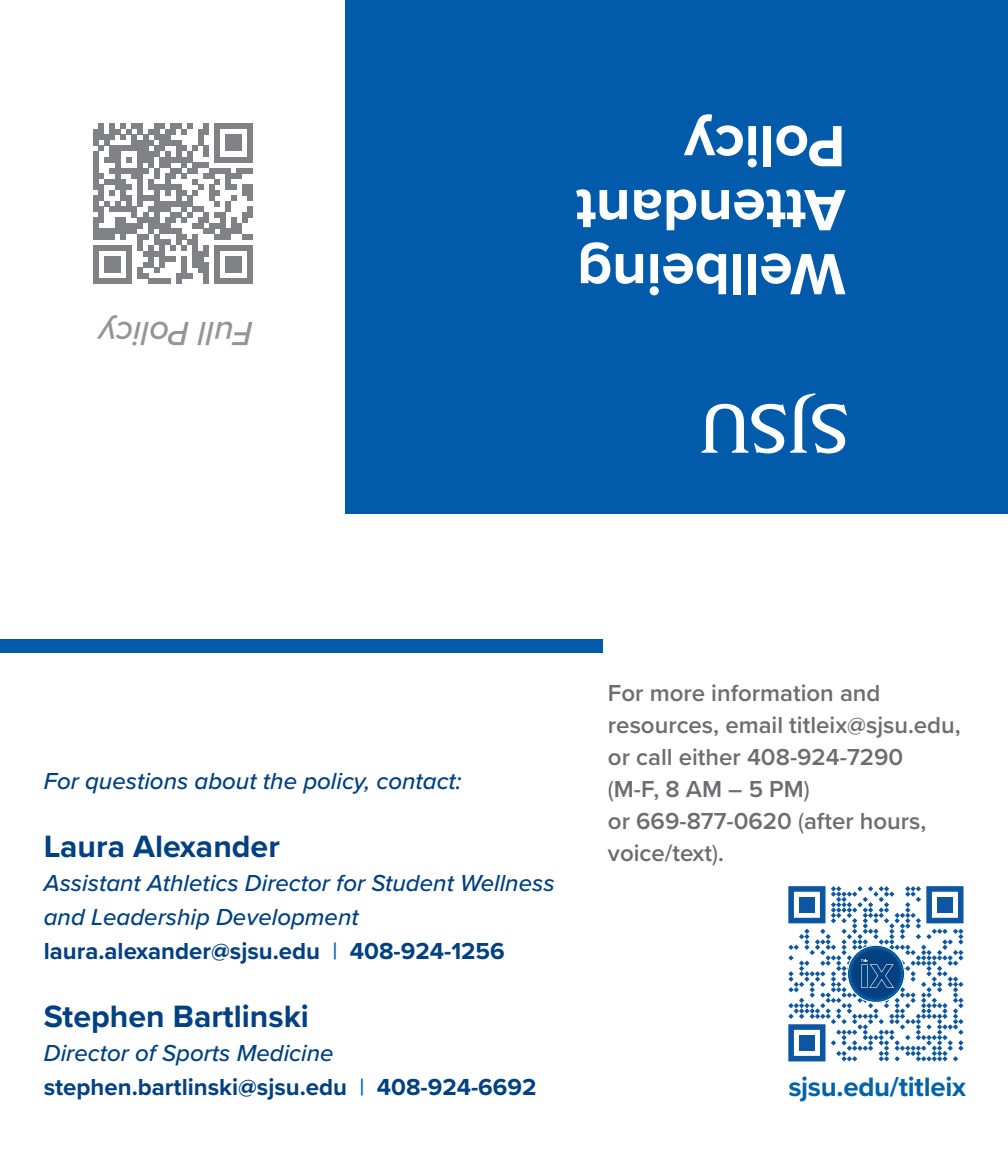
<style>
.page{position:relative;width:1008px;height:1154px;background:#fff}
.page>*{position:absolute;margin:0;border:0;box-sizing:border-box;transform-origin:0 0}
.t1{font:italic 500 34.8px "Proxima Nova";color:#939598}
.t2{font:700 32px "Proxima Nova";color:#014081}
.t3{font:700 27.6px "Proxima Nova";letter-spacing:-.01em;color:#0163a7}
.t4{font:italic 500 24px/34px "Proxima Nova";color:#014081}
.t5{font:600 24px/32px "Proxima Nova";color:#6c6d70}
.t6{font:700 24px/34px "Proxima Nova";color:#014081}
.s1{font-weight:700;font-style:normal}
.s2{font-weight:600;font-style:normal;color:#106db7}
.s3{font-weight:500;font-style:italic}
.s4{font-weight:600;color:#106db7}
.s5{font-weight:400}
</style>
<div class="page">
<svg style="left:93px;top:124px;width:160px;height:160px"></svg>
<div style="left:346px;top:0;width:662px;height:514px;background:#015aaa"></div>
<svg style="left:761px;top:253px;width:84px;height:41px"></svg>
<div style="left:748px;top:254px;width:8px;height:40px;background:#fff"></div>
<div style="left:733px;top:254px;width:8px;height:40px;background:#fff"></div>
<svg style="left:663px;top:253px;width:63px;height:41px"></svg>
<div style="left:650px;top:254px;width:8px;height:29px;background:#fff"></div>
<div style="left:650px;top:286px;width:9px;height:9px;background:#fff;border-radius:50%"></div>
<svg style="left:616px;top:254px;width:27px;height:30px"></svg>
<svg style="left:581px;top:242px;width:29px;height:42px"></svg>
<svg style="left:702px;top:189px;width:144px;height:41px"></svg>
<svg style="left:667px;top:189px;width:29px;height:41px"></svg>
<svg style="left:634px;top:189px;width:27px;height:31px"></svg>
<svg style="left:576px;top:189px;width:51px;height:38px"></svg>
<svg style="left:776px;top:125px;width:66px;height:41px"></svg>
<div style="left:763px;top:126px;width:8px;height:40px;background:#fff"></div>
<div style="left:748px;top:126px;width:8px;height:29px;background:#fff"></div>
<div style="left:748px;top:158px;width:9px;height:9px;background:#fff;border-radius:50%"></div>
<svg style="left:684px;top:114px;width:59px;height:42px"></svg>
<svg style="left:701px;top:393px;width:146px;height:60px"></svg>
<div style="left:0;top:639px;width:603px;height:14px;background:#015aaa"></div>
<svg style="left:788px;top:886px;width:176px;height:175px"></svg>
<h1 class="t1" style="left:253px;top:359px;width:156px;rotate:-180deg">Full Policy</h1>
<p class="t4" style="left:44px;top:763px;width:419px">For questions about the policy, contact:</p>
<h2 class="t2" style="left:44px;top:822px;width:238px">Laura Alexander</h2>
<p class="t4" style="left:44px;top:865px;width:512px">Assistant Athletics Director for Student Wellness and Leadership Development <span class="s1">laura.alexander@sjsu.edu</span> <span class="s2">|</span> <span class="s1">408-924-1256</span></p>
<h2 class="t2" style="left:44px;top:992px;width:267px">Stephen Bartlinski</h2>
<p class="t6" style="left:44px;top:1035px;width:494px"><span class="s3">Director of Sports Medicine </span>stephen.bartlinski@sjsu.edu <span class="s4">|</span> 408-924-6692</p>
<p class="t5" style="left:608px;top:675px;width:354px">For more information and resources, email titleix@sjsu.edu, or call either 408-924-7290 <span class="s5">(</span>M-F, 8 AM – 5 PM<span class="s5">)<br></span>or 669-877-0620 <span class="s5">(</span>after hours, voice/text<span class="s5">)</span>.</p>
<p class="t3" style="left:788px;top:1066px;width:179px">sjsu.edu/titleix</p>
</div>
